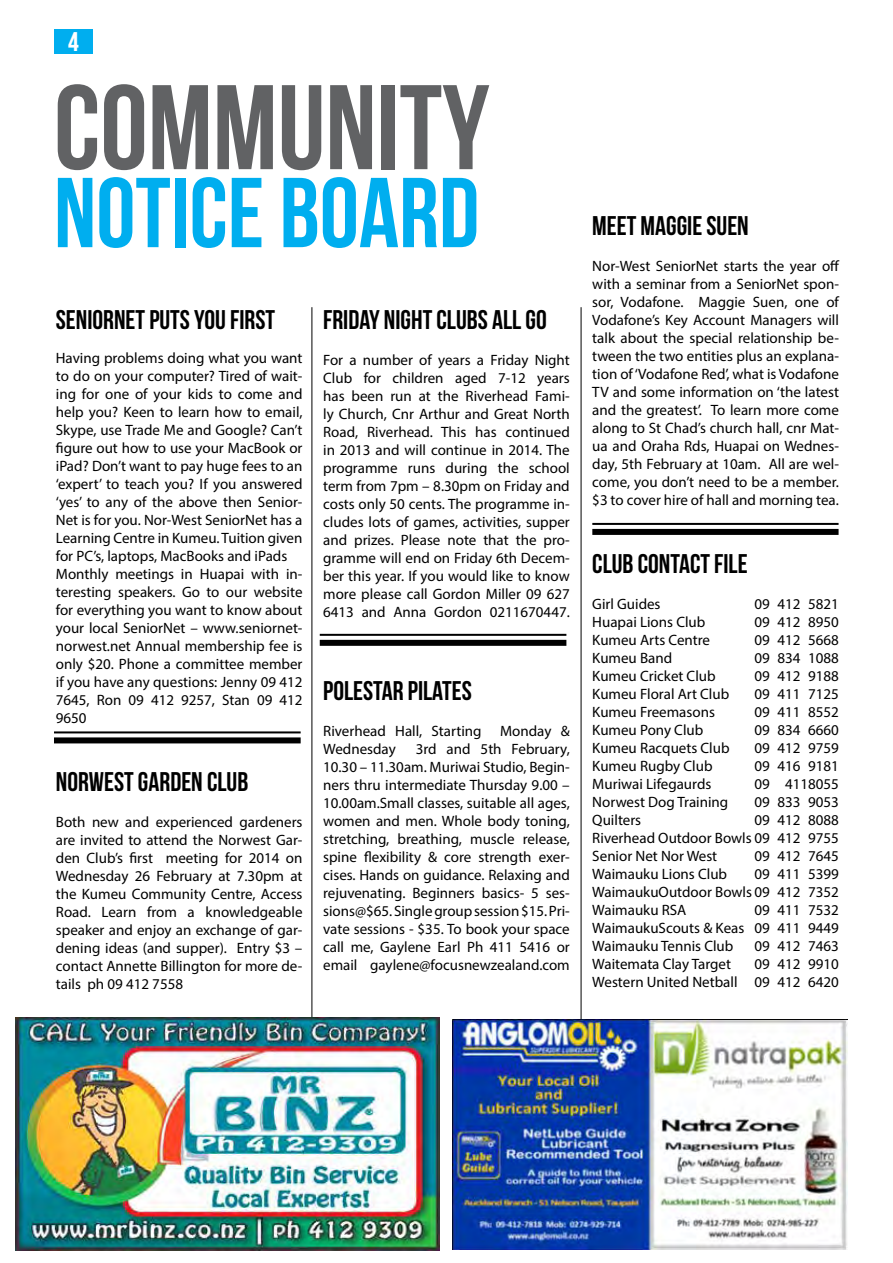
<style>
.page{position:relative;width:893px;height:1263px;background:#fff}
.page>*{position:absolute;margin:0;border:0;box-sizing:border-box;transform-origin:0 0}
.t1{font:120px "Bebas Neue";color:#616264}
.t2{font:99px "Bebas Neue";color:#00aeef}
.t3{font:27px "Bebas Neue";color:#000}
.t4{font:27px "Bebas Neue";color:#fff}
.t5{font:15px/18px "Myriad Pro";color:#000;text-align:justify}
</style>
<div class="page">
<img style="left:15px;top:1017px;width:425px;height:234px">
<hr style="left:54px;top:731px;width:247px;height:2px;background:#000">
<div style="left:54px;top:737px;width:247px;height:6px;background:#000"></div>
<hr style="left:320px;top:634px;width:246px;height:2px;background:#000">
<div style="left:320px;top:640px;width:246px;height:6px;background:#000"></div>
<hr style="left:592px;top:523px;width:247px;height:2px;background:#000">
<div style="left:592px;top:529px;width:247px;height:6px;background:#000"></div>
<hr style="left:312px;top:307px;width:1px;height:710px;background:#000">
<hr style="left:581px;top:307px;width:1px;height:713px;background:#000">
<div style="left:54px;top:30px;width:39px;height:24px;background:#00aeef"></div>
<img style="left:453px;top:1019px;width:395px;height:231px">
<h3 class="t4" style="left:68px;top:27px;width:12px">4</h3>
<h1 class="t1" style="left:54px;top:62px;width:437px">COMMUNITY</h1>
<h2 class="t2" style="left:54px;top:159px;width:427px">NOTICE BOARD</h2>
<h3 class="t3" style="left:56px;top:305px;width:221px">SENIORNET PUTS YOU FIRST</h3>
<p class="t5" style="left:56px;top:349px;width:248px;text-align:left">Having problems doing what you want to do on your computer? Tired of wait&shy;ing for one of your kids to come and help you? Keen to learn how to email, Skype, use Trade Me and Google? Can’t figure out how to use your MacBook or iPad? Don’t want to pay huge fees to an ‘expert’ to teach you? If you answered ‘yes’ to any of the above then Senior-Net is for you. Nor-West SeniorNet has a Learning Centre in Kumeu. Tuition given for PC’s, laptops, MacBooks and iPads Monthly meetings in Huapai with in&shy;teresting speakers. Go to our website for everything you want to know about your local SeniorNet – www.seniornet&shy;norwest.net Annual membership fee is only $20. Phone a committee member if you have any questions: Jenny 09 412<br>7645, Ron 09 412 9257, Stan 09 412<br>9650</p>
<h3 class="t3" style="left:56px;top:767px;width:194px">NORWEST GARDEN CLUB</h3>
<p class="t5" style="left:56px;top:813px;width:248px">Both new and experienced gardeners are invited to attend the Norwest Gar&shy;den Club’s first meeting for 2014 on Wednesday 26 February at 7.30pm at the Kumeu Community Centre, Access Road. Learn from a knowledgeable speaker and enjoy an exchange of gar&shy;dening ideas (and supper). Entry $3 – contact Annette Billington for more de&shy;tails ph 09 412 7558</p>
<h3 class="t3" style="left:323px;top:305px;width:225px">FRIDAY NIGHT CLUBS ALL GO</h3>
<p class="t5" style="left:323px;top:350px;width:248px">For a number of years a Friday Night Club for children aged 7-12 years has been run at the Riverhead Fami&shy;ly Church, Cnr Arthur and Great North Road, Riverhead. This has continued in 2013 and will continue in 2014. The programme runs during the school term from 7pm – 8.30pm on Friday and costs only 50 cents. The programme in&shy;cludes lots of games, activities, supper and prizes. Please note that the pro&shy;gramme will end on Friday 6th Decem&shy;ber this year. If you would like to know more please call Gordon Miller 09 627<br>6413 and Anna Gordon 0211670447.</p>
<h3 class="t3" style="left:323px;top:675px;width:150px">POLESTAR PILATES</h3>
<p class="t5" style="left:323px;top:721px;width:248px">Riverhead Hall, Starting Monday &amp;<br>Wednesday</p>
<p class="t5" style="left:323px;top:739px;width:248px;text-indent:93px">3rd and 5th February, 10.30 – 11.30am. Muriwai Studio, Begin&shy;ners thru intermediate Thursday 9.00 – 10.00am.Small classes, suitable all ages, women and men. Whole body toning, stretching, breathing, muscle release, spine flexibility &amp; core strength exer&shy;cises. Hands on guidance. Relaxing and rejuvenating. Beginners basics- 5 ses&shy;sions@$65. Single group session $15. Pri&shy;vate sessions - $35. To book your space call me, Gaylene Earl Ph 411 5416 or email gaylene@focusnewzealand.com</p>
<h3 class="t3" style="left:592px;top:210px;width:158px">MEET MAGGIE SUEN</h3>
<p class="t5" style="left:592px;top:256px;width:249px">Nor-West SeniorNet starts the year off with a seminar from a SeniorNet spon&shy;sor, Vodafone. Maggie Suen, one of Vodafone’s Key Account Managers will talk about the special relationship be&shy;tween the two entities plus an explana&shy;tion of ‘Vodafone Red’, what is Vodafone TV and some information on ‘the latest and the greatest’. To learn more come along to St Chad’s church hall, cnr Mat&shy;ua and Oraha Rds, Huapai on Wednes&shy;day, 5th February at 10am. All are wel&shy;come, you don’t need to be a member. $3 to cover hire of hall and morning tea.</p>
<h3 class="t3" style="left:592px;top:549px;width:157px">CLUB CONTACT FILE</h3>
<p class="t5" style="left:592px;top:595px;width:70px">Girl Guides</p>
<p class="t5" style="left:754px;top:595px;width:86px">09 412 5821</p>
<p class="t5" style="left:592px;top:613px;width:115px">Huapai Lions Club</p>
<p class="t5" style="left:754px;top:613px;width:86px">09 412 8950</p>
<p class="t5" style="left:592px;top:631px;width:119px">Kumeu Arts Centre</p>
<p class="t5" style="left:754px;top:631px;width:86px">09 412 5668</p>
<p class="t5" style="left:592px;top:649px;width:81px">Kumeu Band</p>
<p class="t5" style="left:754px;top:649px;width:86px">09 834 1088</p>
<p class="t5" style="left:592px;top:667px;width:125px">Kumeu Cricket Club</p>
<p class="t5" style="left:754px;top:667px;width:86px">09 412 9188</p>
<p class="t5" style="left:592px;top:685px;width:138px">Kumeu Floral Art Club</p>
<p class="t5" style="left:754px;top:685px;width:86px">09 411 7125</p>
<p class="t5" style="left:592px;top:703px;width:124px">Kumeu Freemasons</p>
<p class="t5" style="left:754px;top:703px;width:86px">09 411 8552</p>
<p class="t5" style="left:592px;top:721px;width:113px">Kumeu Pony Club</p>
<p class="t5" style="left:754px;top:721px;width:86px">09 834 6660</p>
<p class="t5" style="left:592px;top:739px;width:139px">Kumeu Racquets Club</p>
<p class="t5" style="left:754px;top:739px;width:86px">09 412 9759</p>
<p class="t5" style="left:592px;top:757px;width:122px">Kumeu Rugby Club</p>
<p class="t5" style="left:754px;top:757px;width:86px">09 416 9181</p>
<p class="t5" style="left:592px;top:775px;width:121px">Muriwai Lifegaurds</p>
<p class="t5" style="left:754px;top:775px;width:86px">09 4118055</p>
<p class="t5" style="left:592px;top:793px;width:138px">Norwest Dog Training</p>
<p class="t5" style="left:754px;top:793px;width:86px">09 833 9053</p>
<p class="t5" style="left:592px;top:811px;width:50px">Quilters</p>
<p class="t5" style="left:592px;top:811px;width:248px;text-indent:162px">09 412 8088<br>Riverhead Outdoor Bowls 09 412 9755<br>Senior Net Nor West</p>
<p class="t5" style="left:754px;top:847px;width:86px">09 412 7645</p>
<p class="t5" style="left:592px;top:865px;width:136px">Waimauku Lions Club</p>
<p class="t5" style="left:592px;top:865px;width:248px;text-indent:162px">09 411 5399<br>WaimaukuOutdoor Bowls 09 412 7352<br>Waimauku RSA</p>
<p class="t5" style="left:592px;top:901px;width:248px;text-indent:162px">09 411 7532<br>WaimaukuScouts &amp; Keas 09 411 9449<br>Waimauku Tennis Club</p>
<p class="t5" style="left:754px;top:937px;width:86px">09 412 7463</p>
<p class="t5" style="left:592px;top:955px;width:140px">Waitemata Clay Target</p>
<p class="t5" style="left:592px;top:955px;width:248px;text-align:right">09 412 9910<br>Western United Netball 09 412 6420</p>
</div>
